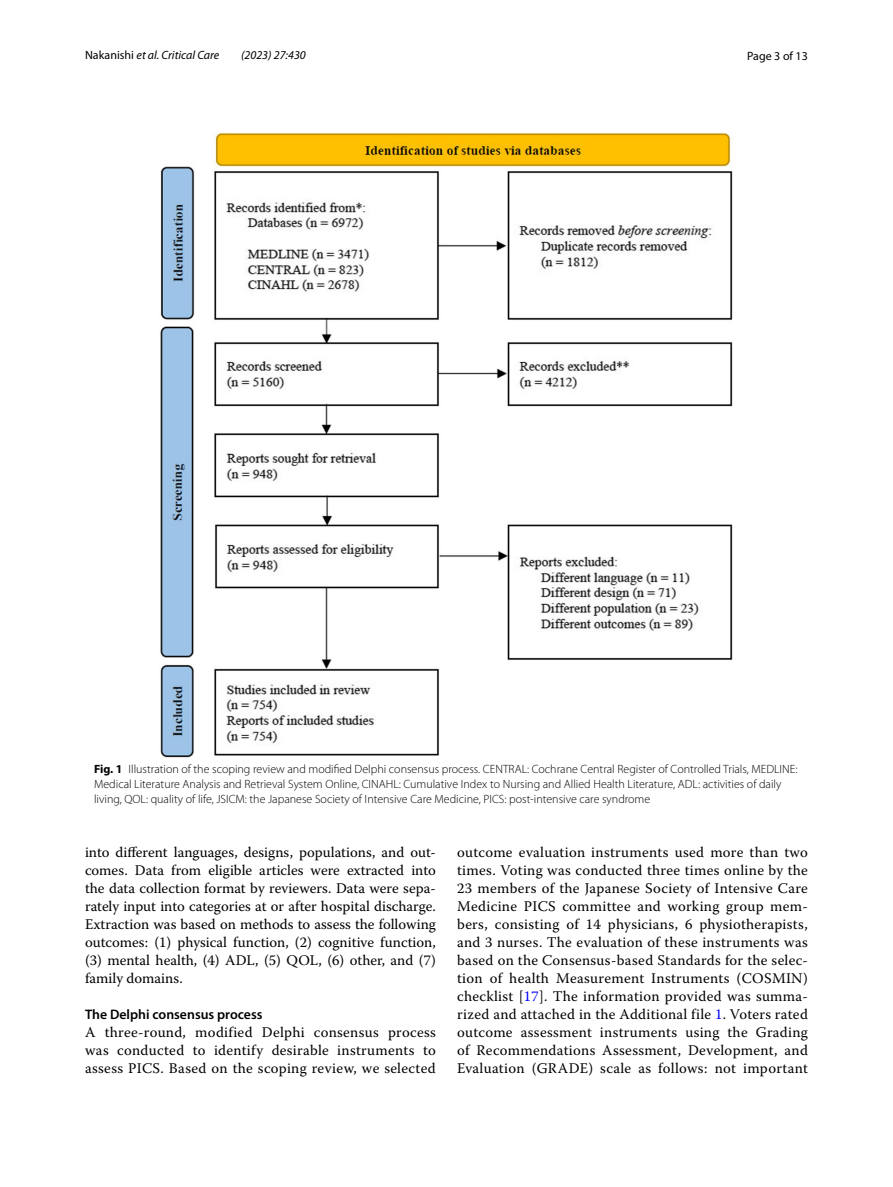
<style>
.page{position:relative;width:893px;height:1187px;background:#fff}
.page>*{position:absolute;margin:0;border:0;box-sizing:border-box;transform-origin:0 0}
.t1{font:14.7px/18px "Warnock Pro";letter-spacing:.02em;color:#000;text-align:justify}
.t2{font:600 13.8px "Myriad Pro";color:#000}
.t3{font:300 12px/15px "Myriad Pro";color:#000}
.t4{font:italic 12px "Myriad Pro";color:#000}
.t5{font:12px "Myriad Pro";color:#000}
.s1{font-style:normal}
.s2{font-weight:700}
.s3{color:#00f}
</style>
<div class="page">
<img style="left:160px;top:133px;width:573px;height:624px">
<p class="t4" style="left:85px;top:48px;width:136px"><span class="s1">Nakanishi</span> et al. Critical Care</p>
<p class="t4" style="left:241px;top:48px;width:66px">(2023) 27:430</p>
<p class="t5" style="left:747px;top:48px;width:62px">Page 3 of 13</p>
<p class="t3" style="left:94px;top:761px;width:705px"><span class="s2">Fig. 1</span> Illustration of the scoping review and modified Delphi consensus process. CENTRAL: Cochrane Central Register of Controlled Trials, MEDLINE:<br>Medical Literature Analysis and Retrieval System Online, CINAHL: Cumulative Index to Nursing and Allied Health Literature, ADL: activities of daily living, QOL: quality of life, JSICM: the Japanese Society of Intensive Care Medicine, PICS: post-intensive care syndrome</p>
<p class="t1" style="left:85px;top:842px;width:352px">into different languages, designs, populations, and out&shy;comes. Data from eligible articles were extracted into the data collection format by reviewers. Data were sepa&shy;rately input into categories at or after hospital discharge.<br>Extraction was based on methods to assess the following outcomes: (1) physical function, (2) cognitive function, (3) mental health, (4) ADL, (5) QOL, (6) other, and (7) family domains.</p>
<p class="t2" style="left:85px;top:1005px;width:179px">The Delphi consensus process</p>
<p class="t1" style="left:85px;top:1022px;width:352px">A three-round, modified Delphi consensus process was conducted to identify desirable instruments to assess PICS. Based on the scoping review, we selected</p>
<p class="t1" style="left:457px;top:842px;width:352px">outcome evaluation instruments used more than two times. Voting was conducted three times online by the 23 members of the Japanese Society of Intensive Care Medicine PICS committee and working group mem&shy;bers, consisting of 14 physicians, 6 physiotherapists, and 3 nurses. The evaluation of these instruments was based on the Consensus-based Standards for the selec&shy;tion of health Measurement Instruments (COSMIN) checklist [<span class="s3">17</span>]. The information provided was summa&shy;rized and attached in the Additional file <span class="s3">1</span>. Voters rated outcome assessment instruments using the Grading of Recommendations Assessment, Development, and Evaluation (GRADE) scale as follows: not important</p>
</div>
